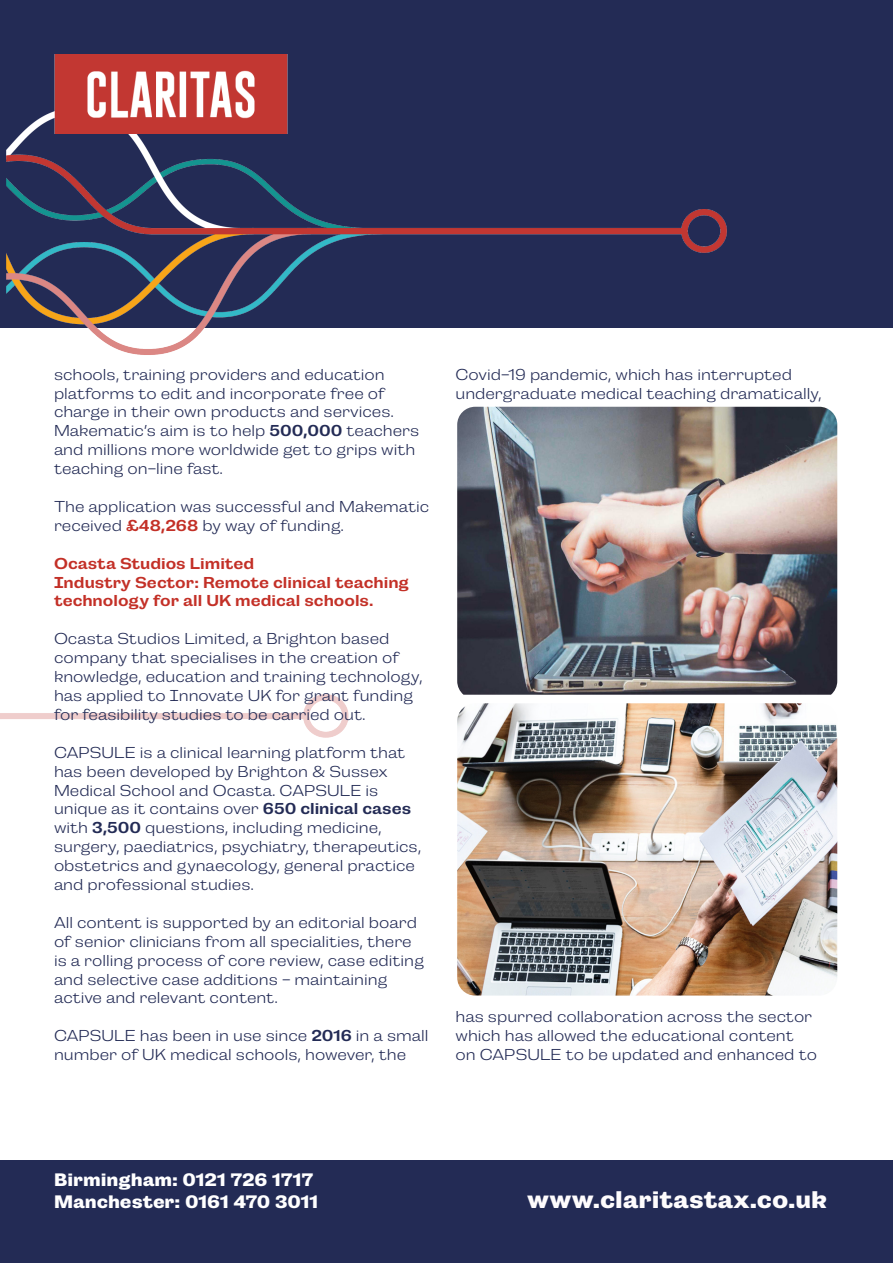
<style>
.page{position:relative;width:893px;height:1263px;background:#fff}
.page>*{position:absolute;margin:0;border:0;box-sizing:border-box;transform-origin:0 0}
.t1{font:700 24px "Campaign";letter-spacing:.005em;color:#fefcfd}
.t2{font:700 18px "Campaign";color:#fff}
.t3{font:300 15.75px/18.9px "Campaign";color:#232b55}
.t4{font:500 15.75px/18.9px "Campaign";color:#c33027}
.s1{font-weight:500}
.s2{font-weight:500;color:#c33027}
</style>
<div class="page">
<img style="left:0;top:694px;width:349px;height:44px">
<div style="left:0;top:0;width:893px;height:327px;background:#232b55"></div>
<img style="left:6px;top:111px;width:827px;height:244px">
<img style="left:54px;top:54px;width:234px;height:80px">
<div style="left:0;top:1160px;width:893px;height:103px;background:#232b55"></div>
<img style="left:457px;top:407px;width:380px;height:288px">
<img style="left:457px;top:703px;width:380px;height:292px">
<p class="t3" style="left:54px;top:365px;width:367px">schools, training providers and education platforms to edit and incorporate free of charge in their own products and services.<br>Makematic’s aim is to help <span class="s1">500,000</span> teachers and millions more worldwide get to grips with teaching on-line fast.</p>
<p class="t3" style="left:54px;top:497px;width:377px">The application was successful and Makematic received <span class="s2">£48,268</span> by way of funding.</p>
<p class="t4" style="left:54px;top:554px;width:202px">Ocasta Studios Limited</p>
<p class="t4" style="left:54px;top:573px;width:356px">Industry Sector: Remote clinical teaching technology for all UK medical schools.</p>
<p class="t3" style="left:54px;top:629px;width:370px">Ocasta Studios Limited, a Brighton based company that specialises in the creation of knowledge, education and training technology, has applied to Innovate UK for grant funding for feasibility studies to be carried out.</p>
<p class="t3" style="left:54px;top:743px;width:369px">CAPSULE is a clinical learning platform that has been developed by Brighton &amp; Sussex Medical School and Ocasta. CAPSULE is unique as it contains over <span class="s1">650 clinical cases </span>with <span class="s1">3,500</span> questions, including medicine, surgery, paediatrics, psychiatry, therapeutics, obstetrics and gynaecology, general practice and professional studies.</p>
<p class="t3" style="left:54px;top:913px;width:371px">All content is supported by an editorial board of senior clinicians from all specialities, there is a rolling process of core review, case editing and selective case additions - maintaining active and relevant content.</p>
<p class="t3" style="left:54px;top:1026px;width:376px">CAPSULE has been in use since <span class="s1">2016</span> in a small number of UK medical schools, however, the</p>
<p class="t3" style="left:455px;top:365px;width:368px">Covid-19 pandemic, which has interrupted undergraduate medical teaching dramatically,</p>
<p class="t3" style="left:455px;top:1007px;width:363px">has spurred collaboration across the sector which has allowed the educational content on CAPSULE to be updated and enhanced to</p>
<p class="t2" style="left:54px;top:1169px;width:261px">Birmingham: 0121 726 1717</p>
<p class="t2" style="left:54px;top:1191px;width:266px">Manchester: 0161 470 3011</p>
<p class="t1" style="left:527px;top:1185px;width:301px">www.claritastax.co.uk</p>
</div>
